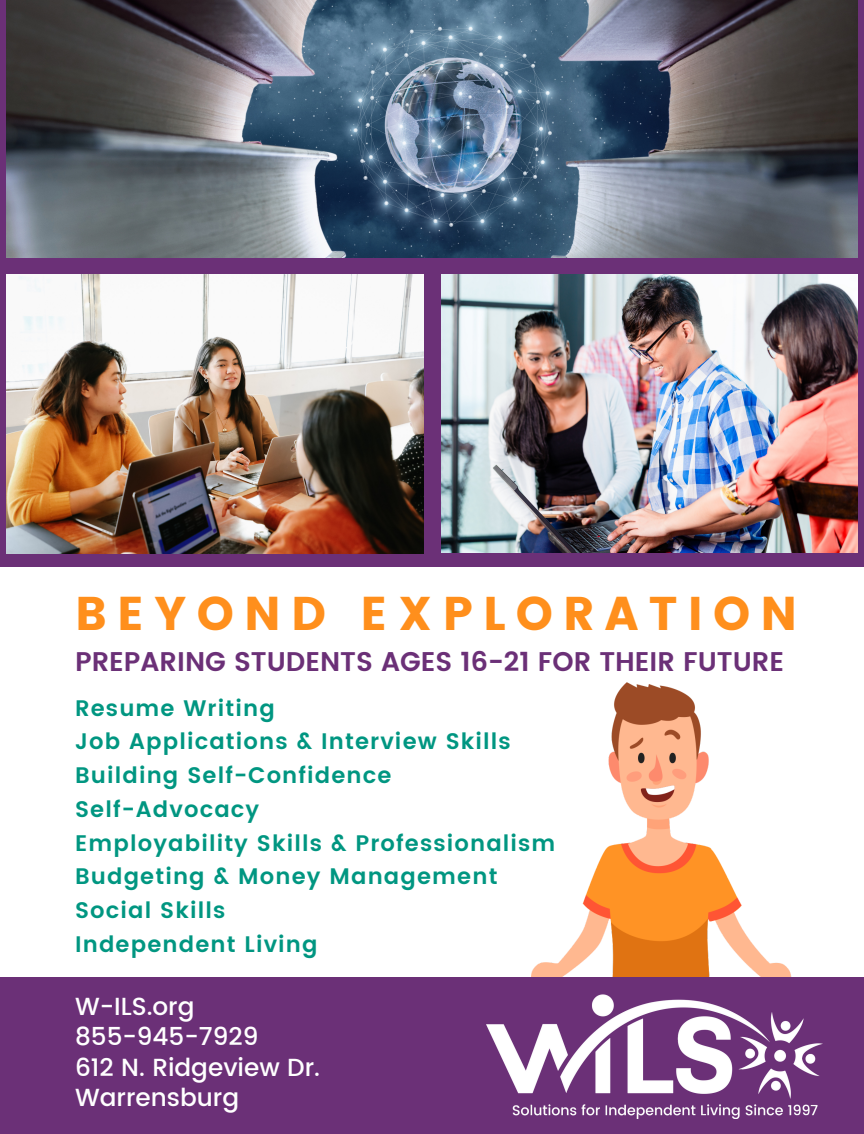
<style>
.page{position:relative;width:864px;height:1134px;background:#6b3077}
.page>*{position:absolute;margin:0;border:0;box-sizing:border-box;transform-origin:0 0}
.t1{font:47.25px "Poppins";letter-spacing:.215em;color:#ff8f1c}
.t2{font:600 27px "Poppins";color:#6b3077}
.t3{font:500 24.75px/30.3px "Poppins";color:#fff}
.t4{font:600 22.5px/33.8px "Poppins";letter-spacing:.05em;color:#009681}
</style>
<div class="page">
<img style="left:7px;top:274px;width:417px;height:280px">
<img style="left:441px;top:274px;width:416px;height:278px">
<img style="left:7px;top:0;width:850px;height:258px">
<div style="left:0;top:567px;width:864px;height:567px;background:#fff"></div>
<img style="left:531px;top:682px;width:261px;height:295px">
<div style="left:0;top:977px;width:864px;height:157px;background:#6b3077"></div>
<img style="left:487px;top:994px;width:336px;height:125px">
<p class="t1" style="left:75px;top:586px;width:724px">BEYOND EXPLORATION</p>
<p class="t2" style="left:75px;top:646px;width:711px">PREPARING STUDENTS AGES 16-21 FOR THEIR FUTURE</p>
<p class="t4" style="left:75px;top:691px;width:201px">Resume Writing</p>
<p class="t4" style="left:75px;top:725px;width:437px">Job Applications &amp; Interview Skills</p>
<p class="t4" style="left:75px;top:758px;width:318px">Building Self-Confidence</p>
<p class="t4" style="left:75px;top:792px;width:186px">Self-Advocacy</p>
<p class="t4" style="left:75px;top:826px;width:482px">Employability Skills &amp; Professionalism<br>Budgeting &amp; Money Management</p>
<p class="t4" style="left:75px;top:893px;width:152px">Social Skills</p>
<p class="t4" style="left:75px;top:927px;width:244px">Independent Living</p>
<p class="t3" style="left:75px;top:991px;width:121px">W-ILS.org</p>
<p class="t3" style="left:75px;top:1021px;width:185px">855-945-7929</p>
<p class="t3" style="left:75px;top:1052px;width:246px">612 N. Ridgeview Dr.<br>Warrensburg</p>
</div>
